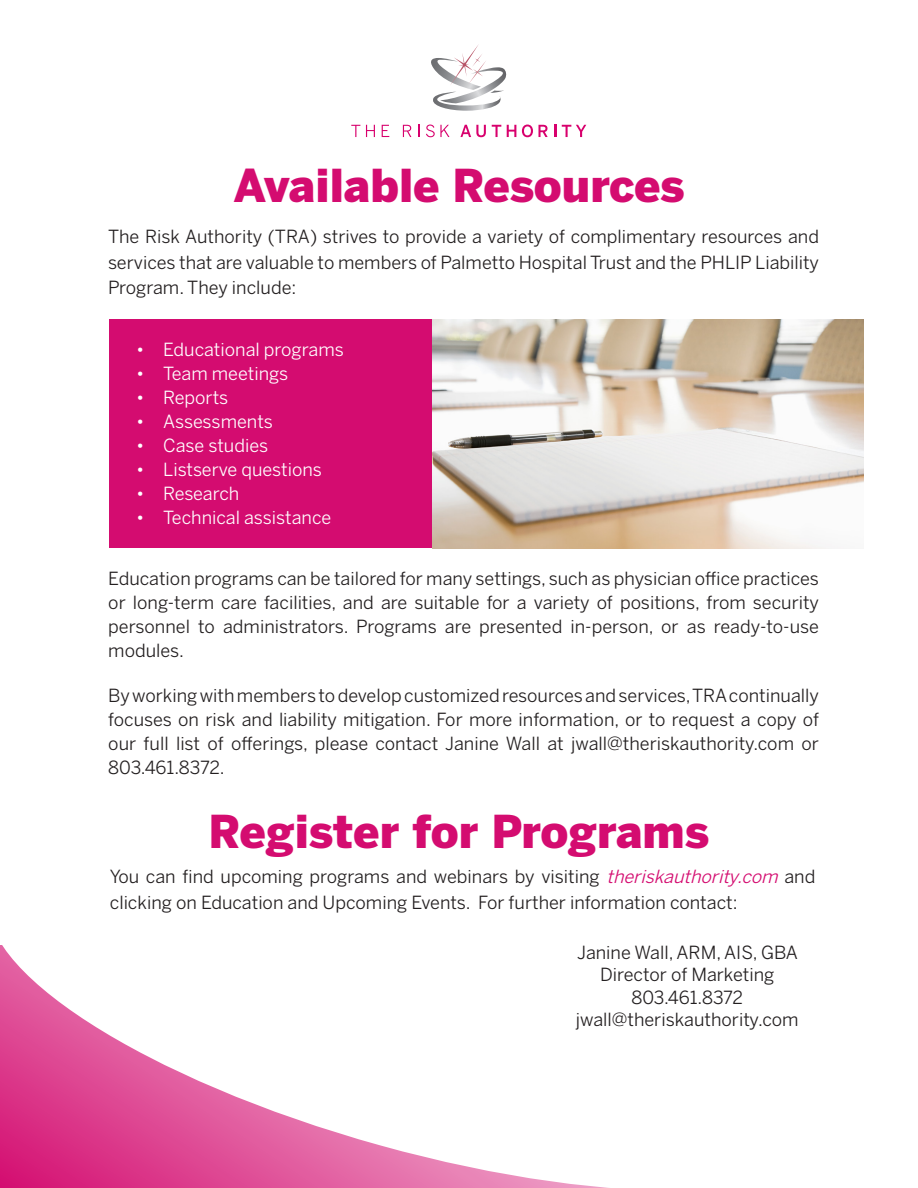
<style>
.page{position:relative;width:918px;height:1188px;background:#fff}
.page>*{position:absolute;margin:0;border:0;box-sizing:border-box;transform-origin:0 0}
.t1{font:900 45px "Benton Sans";color:#d40c70}
.t2{font:18px/24px "Benton Sans";color:#231f20;text-align:justify}
.t3{font:18px "Benton Sans";color:#fff}
.s1{font-style:italic;color:#d40c70}
</style>
<div class="page">
<svg style="left:351px;top:125px;width:9px;height:12px"></svg>
<svg style="left:366px;top:125px;width:9px;height:12px"></svg>
<svg style="left:382px;top:125px;width:7px;height:12px"></svg>
<svg style="left:403px;top:125px;width:8px;height:12px"></svg>
<svg style="left:418px;top:125px;width:2px;height:12px"></svg>
<svg style="left:426px;top:125px;width:24px;height:12px"></svg>
<svg style="left:460px;top:125px;width:26px;height:12px"></svg>
<svg style="left:492px;top:125px;width:9px;height:12px"></svg>
<svg style="left:507px;top:125px;width:9px;height:12px"></svg>
<svg style="left:522px;top:125px;width:26px;height:12px"></svg>
<svg style="left:554px;top:125px;width:2px;height:12px"></svg>
<svg style="left:562px;top:125px;width:24px;height:12px"></svg>
<svg style="left:431px;top:44px;width:76px;height:67px"></svg>
<svg style="left:0;top:945px;width:609px;height:243px"></svg>
<img style="left:432px;top:320px;width:432px;height:228px">
<div style="left:109px;top:320px;width:322px;height:228px;background:#d40c70"></div>
<p class="t1" style="left:234px;top:158px;width:453px">Available Resources</p>
<p class="t2" style="left:108px;top:224px;width:713px;line-height:25.5px">The Risk Authority (TRA) strives to provide a variety of complimentary resources and services that are valuable to members of Palmetto Hospital Trust and the PHLIP Liability Program. They include:</p>
<p class="t3" style="left:136px;top:338px;width:209px">• Educational programs</p>
<p class="t3" style="left:136px;top:362px;width:154px">• Team meetings</p>
<p class="t3" style="left:136px;top:386px;width:94px">• Reports</p>
<p class="t3" style="left:136px;top:410px;width:138px">• Assessments</p>
<p class="t3" style="left:136px;top:434px;width:133px">• Case studies</p>
<p class="t3" style="left:136px;top:458px;width:187px">• Listserve questions</p>
<p class="t3" style="left:136px;top:482px;width:105px">• Research</p>
<p class="t3" style="left:136px;top:506px;width:197px">• Technical assistance</p>
<p class="t2" style="left:108px;top:566px;width:712px">Education programs can be tailored for many settings, such as physician office practices or long-term care facilities, and are suitable for a variety of positions, from security personnel to administrators. Programs are presented in-person, or as ready-to-use modules.</p>
<p class="t2" style="left:108px;top:684px;width:712px">By working with members to develop customized resources and services, TRA continually focuses on risk and liability mitigation. For more information, or to request a copy of our full list of offerings, please contact Janine Wall at jwall@theriskauthority.com or 803.461.8372.</p>
<p class="t1" style="left:209px;top:804px;width:502px">Register for Programs</p>
<p class="t2" style="left:110px;top:864px;width:707px;line-height:25.5px">You can find upcoming programs and webinars by visiting <span class="s1">theriskauthority.com</span> and clicking on Education and Upcoming Events. For further information contact:</p>
<p class="t2" style="left:577px;top:940px;width:223px">Janine Wall, ARM, AIS, GBA</p>
<p class="t2" style="left:600px;top:963px;width:176px">Director of Marketing</p>
<p class="t2" style="left:632px;top:985px;width:113px">803.461.8372</p>
<p class="t2" style="left:576px;top:1008px;width:224px">jwall@theriskauthority.com</p>
</div>
